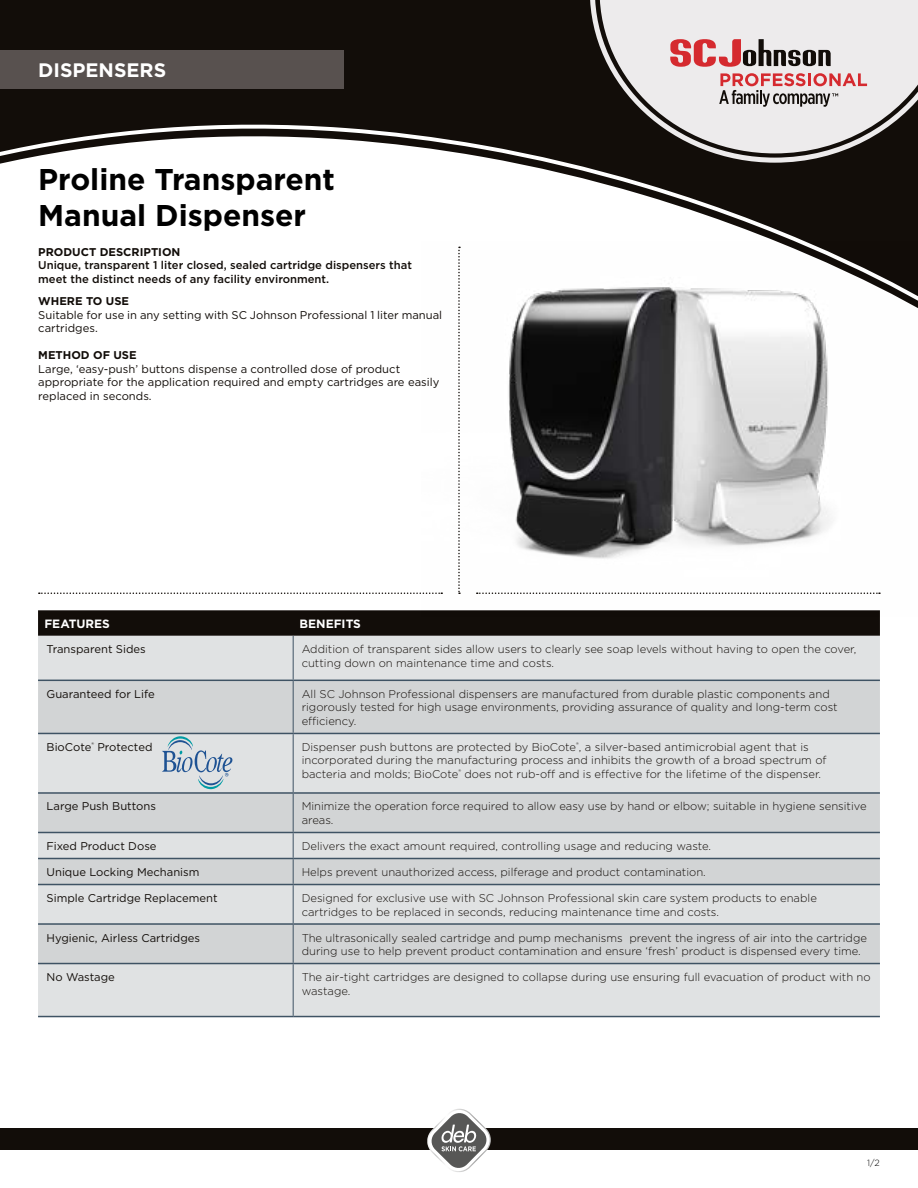
<style>
.page{position:relative;width:918px;height:1188px;background:#fff}
.page>*{position:absolute;margin:0;border:0;box-sizing:border-box;transform-origin:0 0}
.t1{font:700 30px/36px "Gotham";color:#000}
.t2{font:700 19.5px "Gotham";color:#fff}
.t3{font:700 12px "Gotham";color:#fff}
.t4{font:300 11.25px/13.5px "Gotham";color:#120d09}
.t5{font:11.25px/13.5px "Gotham";color:#120d09}
.t6{font:500 11.25px/13.5px "Gotham";color:#120d09}
.t7{font:700 11.25px "Gotham";color:#120d09}
.t8{font:300 9px "Gotham";color:#000}
</style>
<div class="page">
<div style="left:0;top:0;width:590px;height:119px;background:#120d09"></div>
<svg style="left:0;top:119px;width:918px;height:122px"></svg>
<div style="left:0;top:51px;width:343px;height:38px;background:#58514f"></div>
<div style="left:0;top:1129px;width:918px;height:21px;background:#120d09"></div>
<img style="left:427px;top:1109px;width:64px;height:63px">
<svg style="left:428px;top:1110px;width:62px;height:61px"></svg>
<svg style="left:39px;top:592px;width:382px;height:2px"></svg>
<div style="left:38px;top:610px;width:842px;height:26px;background:#120d09"></div>
<div style="left:38px;top:636px;width:842px;height:380px;background:#e0e2e3"></div>
<svg style="left:38px;top:681px;width:842px;height:282px;background:#d6d8d9"></svg>
<hr style="left:38px;top:680px;width:255px;height:1px;background:#3f5364">
<hr style="left:38px;top:733px;width:255px;height:1px;background:#3f5364">
<hr style="left:38px;top:792px;width:255px;height:2px;background:#3f5364">
<hr style="left:38px;top:832px;width:255px;height:1px;background:#3f5364">
<hr style="left:38px;top:858px;width:255px;height:1px;background:#3f5364">
<hr style="left:38px;top:884px;width:255px;height:1px;background:#3f5364">
<hr style="left:38px;top:923px;width:255px;height:2px;background:#3f5364">
<hr style="left:293px;top:636px;width:1px;height:44px;background:#3f5364">
<hr style="left:293px;top:681px;width:1px;height:52px;background:#3f5364">
<hr style="left:293px;top:734px;width:1px;height:58px;background:#3f5364">
<hr style="left:293px;top:794px;width:1px;height:38px;background:#3f5364">
<svg style="left:293px;top:833px;width:1px;height:51px"></svg>
<hr style="left:293px;top:885px;width:1px;height:38px;background:#3f5364">
<hr style="left:293px;top:925px;width:1px;height:38px;background:#3f5364">
<hr style="left:293px;top:964px;width:1px;height:52px;background:#3f5364">
<hr style="left:293px;top:680px;width:587px;height:1px;background:#3f5364">
<hr style="left:293px;top:733px;width:587px;height:1px;background:#3f5364">
<hr style="left:293px;top:792px;width:587px;height:2px;background:#3f5364">
<hr style="left:293px;top:832px;width:587px;height:1px;background:#3f5364">
<hr style="left:293px;top:858px;width:587px;height:1px;background:#3f5364">
<hr style="left:293px;top:884px;width:587px;height:1px;background:#3f5364">
<hr style="left:293px;top:923px;width:587px;height:2px;background:#3f5364">
<hr style="left:38px;top:963px;width:255px;height:1px;background:#3f5364">
<hr style="left:293px;top:963px;width:587px;height:1px;background:#3f5364">
<hr style="left:38px;top:1016px;width:255px;height:1px;background:#3f5364">
<hr style="left:293px;top:1016px;width:587px;height:1px;background:#3f5364">
<svg style="left:590px;top:0;width:328px;height:163px;background:#332f2c"></svg>
<svg style="left:600px;top:0;width:318px;height:153px;background:#c3c0c0"></svg>
<svg style="left:670px;top:39px;width:161px;height:28px;background:#b78b8c"></svg>
<svg style="left:719px;top:73px;width:148px;height:34px;background:#ccabac"></svg>
<img style="left:421px;top:241px;width:497px;height:376px">
<svg style="left:162px;top:736px;width:71px;height:53px;background:#becbd5"></svg>
<h2 class="t2" style="left:38px;top:57px;width:129px">DISPENSERS</h2>
<h1 class="t1" style="left:38px;top:161px;width:298px">Proline Transparent<br>Manual Dispenser</h1>
<p class="t7" style="left:38px;top:244px;width:144px">PRODUCT DESCRIPTION</p>
<p class="t6" style="left:38px;top:258px;width:375px">Unique, transparent 1 liter closed, sealed cartridge dispensers that meet the distinct needs of any facility environment.</p>
<p class="t7" style="left:38px;top:294px;width:92px">WHERE TO USE</p>
<p class="t5" style="left:38px;top:308px;width:405px">Suitable for use in any setting with SC Johnson Professional 1 liter manual cartridges.</p>
<p class="t7" style="left:38px;top:348px;width:100px">METHOD OF USE</p>
<p class="t5" style="left:38px;top:362px;width:403px">Large, ‘easy-push’ buttons dispense a controlled dose of product appropriate for the application required and empty cartridges are easily replaced in seconds.</p>
<p class="t3" style="left:44px;top:616px;width:67px">FEATURES</p>
<p class="t3" style="left:300px;top:616px;width:63px">BENEFITS</p>
<p class="t5" style="left:47px;top:642px;width:101px">Transparent Sides</p>
<p class="t4" style="left:302px;top:642px;width:556px">Addition of transparent sides allow users to clearly see soap levels without having to open the cover, cutting down on maintenance time and costs.</p>
<p class="t5" style="left:47px;top:687px;width:110px">Guaranteed for Life</p>
<p class="t4" style="left:302px;top:687px;width:538px">All SC Johnson Professional dispensers are manufactured from durable plastic components and rigorously tested for high usage environments, providing assurance of quality and long-term cost efficiency.</p>
<p class="t5" style="left:47px;top:740px;width:107px">BioCote<sup>®</sup> Protected</p>
<p class="t4" style="left:302px;top:740px;width:526px">Dispenser push buttons are protected by BioCote<sup>®</sup>, a silver-based antimicrobial agent that is incorporated during the manufacturing process and inhibits the growth of a broad spectrum of bacteria and molds; BioCote<sup>®</sup> does not rub-off and is effective for the lifetime of the dispenser.</p>
<p class="t5" style="left:47px;top:800px;width:111px">Large Push Buttons</p>
<p class="t4" style="left:302px;top:799px;width:567px">Minimize the operation force required to allow easy use by hand or elbow; suitable in hygiene sensitive areas.</p>
<p class="t5" style="left:47px;top:839px;width:112px">Fixed Product Dose</p>
<p class="t4" style="left:302px;top:839px;width:411px">Delivers the exact amount required, controlling usage and reducing waste.</p>
<p class="t5" style="left:47px;top:865px;width:155px">Unique Locking Mechanism</p>
<p class="t4" style="left:302px;top:865px;width:406px">Helps prevent unauthorized access, pilferage and product contamination.</p>
<p class="t5" style="left:47px;top:891px;width:173px">Simple Cartridge Replacement</p>
<p class="t4" style="left:302px;top:891px;width:517px">Designed for exclusive use with SC Johnson Professional skin care system products to enable cartridges to be replaced in seconds, reducing maintenance time and costs.</p>
<p class="t5" style="left:47px;top:931px;width:155px">Hygienic, Airless Cartridges</p>
<p class="t4" style="left:302px;top:931px;width:567px">The ultrasonically sealed cartridge and pump mechanisms prevent the ingress of air into the cartridge during use to help prevent product contamination and ensure ‘fresh’ product is dispensed every time.</p>
<p class="t5" style="left:47px;top:970px;width:70px">No Wastage</p>
<p class="t4" style="left:302px;top:970px;width:571px">The air-tight cartridges are designed to collapse during use ensuring full evacuation of product with no wastage.</p>
<p class="t8" style="left:867px;top:1158px;width:14px">1/2</p>
</div>
